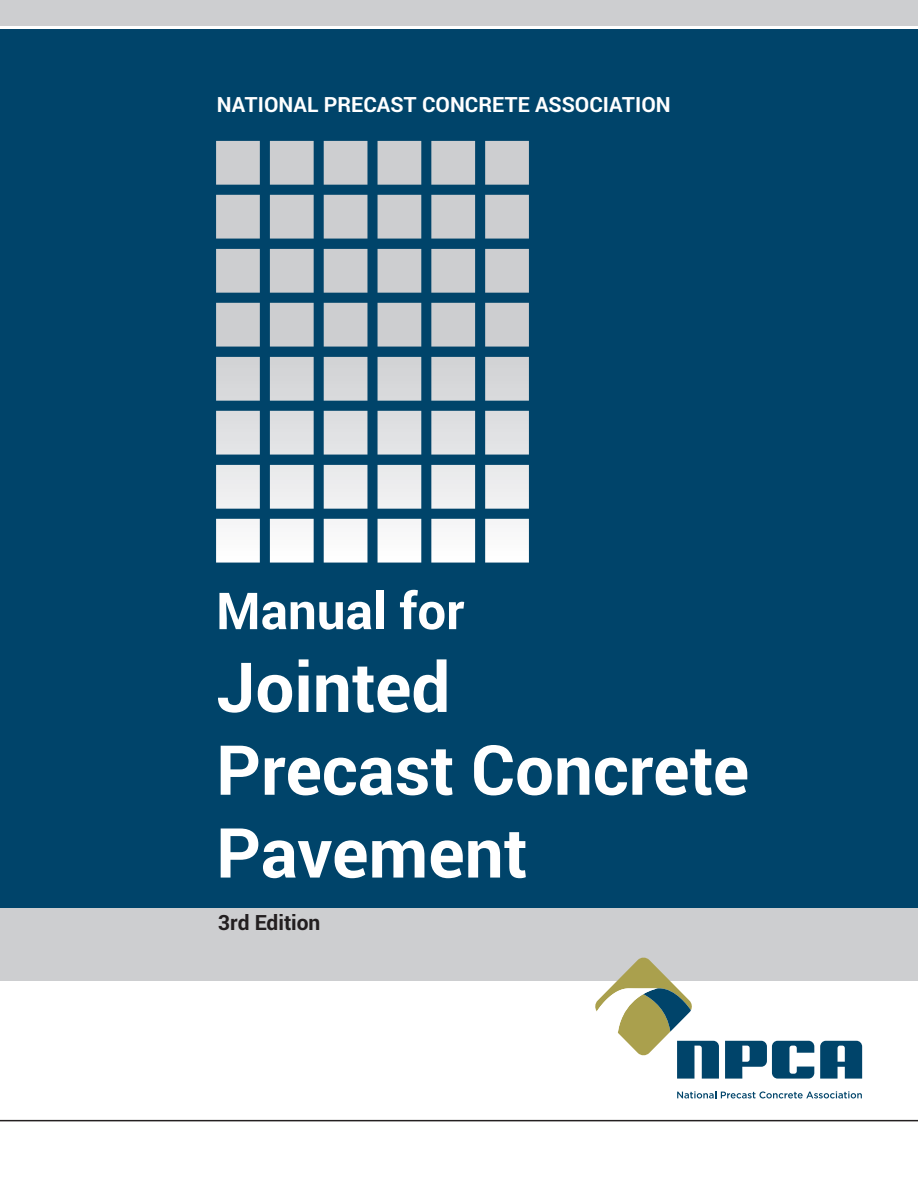
<style>
.page{position:relative;width:918px;height:1188px;background:#fff}
.page>*{position:absolute;margin:0;border:0;box-sizing:border-box;transform-origin:0 0}
.t1{font:700 69px/82.8px "Roboto";color:#fff}
.t2{font:700 51px "Roboto";color:#fff}
.TN_Body_Copy{font:700 21px "Roboto";color:#fff}
.TN_Body_Copy-2{font:700 21px "Roboto";color:#231f20}
</style>
<div class="page">
<div style="left:0;top:0;width:918px;height:26px;background:#cdced0"></div>
<hr style="left:0;top:1120px;width:918px;height:1px;background:#231f20">
<div style="left:0;top:29px;width:918px;height:879px;background:#00446a"></div>
<svg style="left:216px;top:141px;width:313px;height:422px"></svg>
<div style="left:0;top:908px;width:918px;height:72px;background:#cdced0"></div>
<svg style="left:595px;top:958px;width:124px;height:121px"></svg>
<svg style="left:820px;top:1041px;width:42px;height:38px;background:#255f80"></svg>
<svg style="left:725px;top:1041px;width:89px;height:38px"></svg>
<svg style="left:677px;top:1091px;width:185px;height:7px"></svg>
<p class="TN_Body_Copy" style="left:217px;top:90px;width:455px">NATIONAL PRECAST CONCRETE ASSOCIATION</p>
<p class="t2" style="left:216px;top:576px;width:250px">Manual for</p>
<p class="t1" style="left:216px;top:644px;width:236px">Jointed</p>
<p class="t1" style="left:216px;top:727px;width:535px">Precast Concrete<br>Pavement</p>
<p class="TN_Body_Copy-2" style="left:218px;top:908px;width:104px">3rd Edition</p>
</div>
